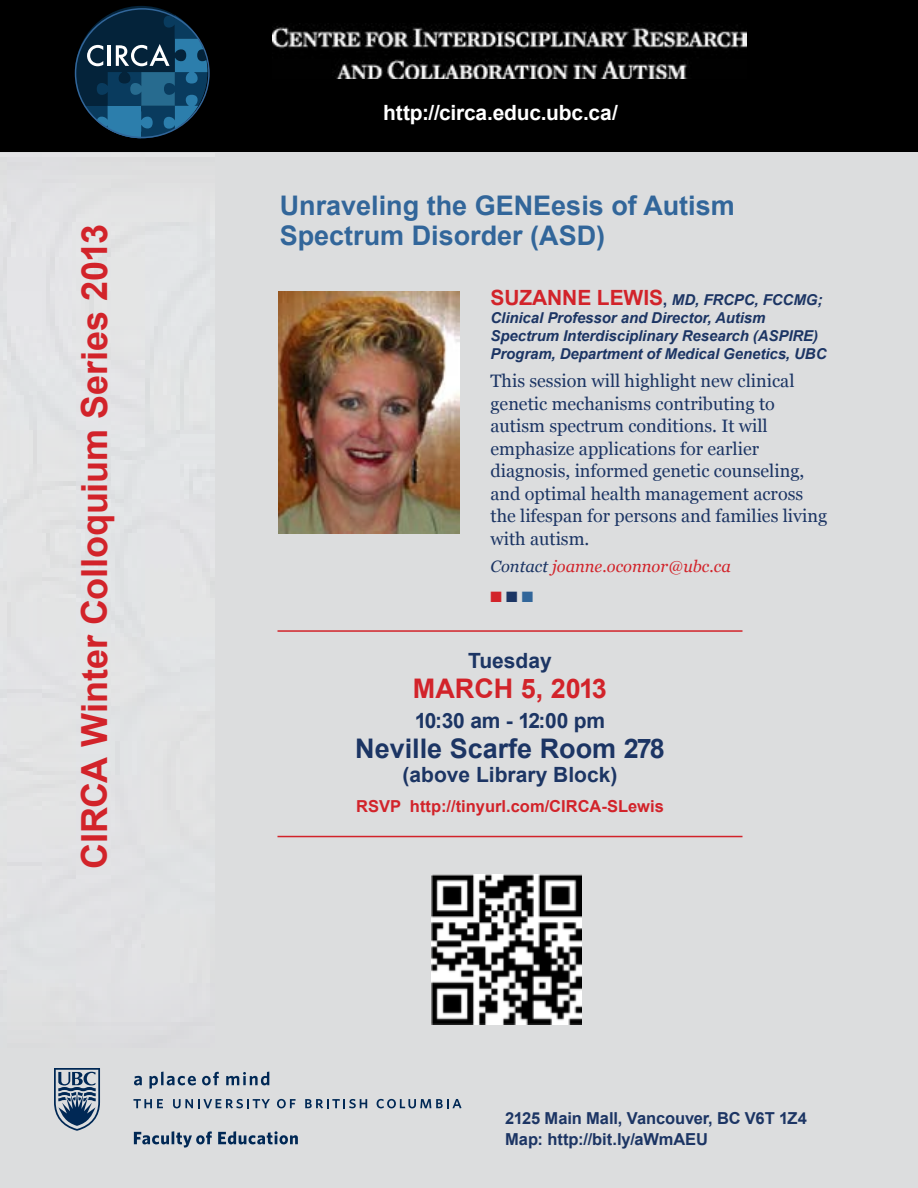
<style>
.page{position:relative;width:918px;height:1188px;background:#dcddde}
.page>*{position:absolute;margin:0;border:0;box-sizing:border-box;transform-origin:0 0}
.t1{font:700 36px "Arial";letter-spacing:-.005em;color:#d2232a}
.t2{font:700 27px/30px "Arial";color:#32669a}
.t3{font:700 27px "Arial";color:#1c3564}
.t4{font:700 27px "Arial";color:#d2232a}
.t5{font:700 21px "Arial";color:#1c3564}
.t6{font:700 21px "Arial";letter-spacing:-.01em;color:#fff}
.t7{font:18px/22.5px "Georgia";color:#1c3564}
.t8{font:700 16.5px/21px "Arial";letter-spacing:-.005em;color:#1c3564}
.t9{font:700 16.5px "Arial";color:#d2232a}
.t10{font:italic 16.5px "Georgia";color:#d2232a}
.t11{font:italic 700 15px/18px "Arial";letter-spacing:-.005em;color:#1c3564}
.t12{font:15px "Zapf Dingbats ITC";color:#d2232a}
.s1{font-style:normal;font-size:21px;color:#d2232a}
.s2{font-style:normal;font-size:16.5px}
.s3{color:#1c3564}
.s4{color:#32669a}
</style>
<div class="page">
<div style="left:0;top:0;width:918px;height:152px;background:#000"></div>
<svg style="left:75px;top:6px;width:133px;height:132px"></svg>
<div style="left:75px;top:106px;width:33px;height:32px;background:#000"></div>
<svg style="left:87px;top:6px;width:120px;height:132px"></svg>
<img style="left:272px;top:23px;width:475px;height:56px">
<img style="left:0;top:209px;width:215px;height:553px">
<svg style="left:133px;top:1099px;width:30px;height:10px"></svg>
<svg style="left:173px;top:1099px;width:97px;height:10px"></svg>
<svg style="left:277px;top:1099px;width:19px;height:10px"></svg>
<svg style="left:305px;top:1099px;width:62px;height:10px"></svg>
<svg style="left:377px;top:1099px;width:85px;height:10px"></svg>
<svg style="left:54px;top:1068px;width:46px;height:63px"></svg>
<svg style="left:134px;top:1076px;width:8px;height:10px"></svg>
<svg style="left:149px;top:1072px;width:47px;height:17px"></svg>
<svg style="left:202px;top:1072px;width:17px;height:14px"></svg>
<svg style="left:226px;top:1072px;width:43px;height:14px"></svg>
<svg style="left:134px;top:1131px;width:78px;height:17px"></svg>
<svg style="left:218px;top:1131px;width:80px;height:14px"></svg>
<hr style="left:278px;top:630px;width:464px;height:2px;background:#d2232a">
<hr style="left:278px;top:836px;width:464px;height:1px;background:#d2232a">
<img style="left:432px;top:874px;width:150px;height:150px">
<img style="left:278px;top:291px;width:182px;height:242px">
<h1 class="t1" style="left:71px;top:869px;width:646px;rotate:-90deg">CIRCA Winter Colloquium Series 2013</h1>
<p class="t6" style="left:383px;top:99px;width:236px">http://circa.educ.ubc.ca/</p>
<h2 class="t2" style="left:280px;top:191px;width:457px">Unraveling the GENEesis of Autism<br>Spectrum Disorder (ASD)</h2>
<p class="t11" style="left:490px;top:291px;width:338px"><span class="s1">SUZANNE LEWIS</span><span class="s2">,</span> MD, FRCPC, FCCMG; Clinical Professor and Director, Autism Spectrum Interdisciplinary Research (ASPIRE)<br>Program, Department of Medical Genetics, UBC</p>
<p class="t7" style="left:490px;top:370px;width:338px">This session will highlight new clinical genetic mechanisms contributing to autism spectrum conditions. It will emphasize applications for earlier diagnosis, informed genetic counseling, and optimal health management across the lifespan for persons and families living with autism.</p>
<p class="t10" style="left:490px;top:556px;width:242px"><span class="s3">Contact</span> joanne.oconnor@ubc.ca</p>
<p class="t12" style="left:490px;top:590px;width:44px">■ <span class="s3">■</span> <span class="s4">■</span></p>
<p class="t5" style="left:468px;top:647px;width:85px">Tuesday</p>
<h2 class="t4" style="left:413px;top:671px;width:196px">MARCH 5, 2013</h2>
<p class="t5" style="left:415px;top:707px;width:192px">10:30 am - 12:00 pm</p>
<h2 class="t3" style="left:355px;top:731px;width:311px">Neville Scarfe Room 278</h2>
<p class="t5" style="left:403px;top:761px;width:216px">(above Library Block)</p>
<p class="t9" style="left:356px;top:795px;width:309px">RSVP http://tinyurl.com/CIRCA-SLewis</p>
<p class="t8" style="left:505px;top:1108px;width:303px">2125 Main Mall, Vancouver, BC V6T 1Z4<br>Map: http://bit.ly/aWmAEU</p>
</div>
